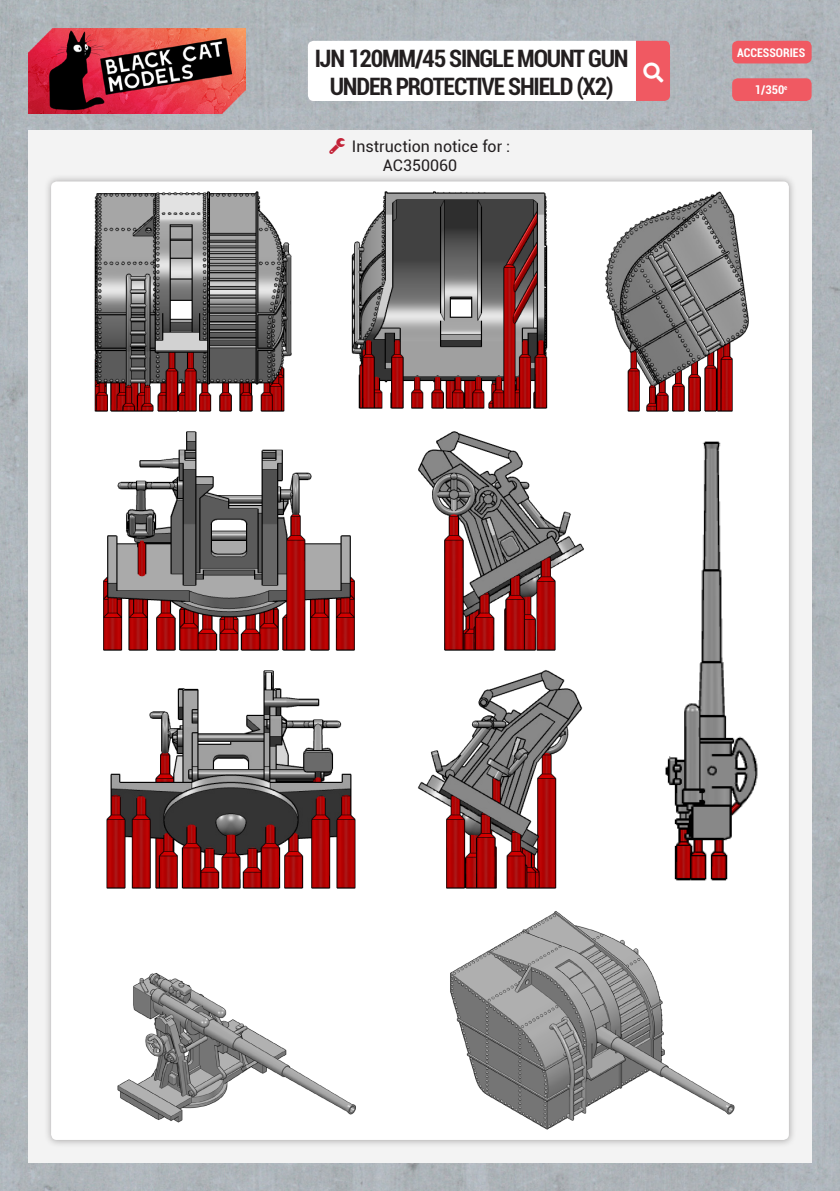
<style>
.page{position:relative;width:840px;height:1191px;background:#fff}
.page>*{position:absolute;margin:0;border:0;box-sizing:border-box;transform-origin:0 0}
.t1{font:700 condensed 24px/28.8px "Roboto";letter-spacing:-.05em;color:#231f20;text-align:center}
.t2{font:16px/19.2px "Roboto";color:#231f20}
.t3{font:700 condensed 12px "Roboto";color:#fff}
</style>
<div class="page">
<img style="left:0;top:0;width:839px;height:1191px">
<div style="left:28px;top:130px;width:783px;height:1032px;background:#f3f3f3"></div>
<div style="left:44px;top:174px;width:751px;height:973px;background:#231f20;opacity:.35"></div>
<div style="left:51px;top:181px;width:737px;height:959px;background:#fff;border-radius:6px"></div>
<img style="left:28px;top:28px;width:217px;height:85px">
<div style="left:731px;top:41px;width:80px;height:22px;background:#f05962;border-radius:6px"></div>
<div style="left:731px;top:78px;width:80px;height:23px;background:#f05962;border-radius:6px"></div>
<img style="left:81px;top:181px;width:224px;height:231px">
<img style="left:340px;top:181px;width:218px;height:228px">
<img style="left:591px;top:181px;width:170px;height:231px">
<img style="left:103px;top:431px;width:252px;height:220px">
<img style="left:106px;top:670px;width:250px;height:219px">
<img style="left:418px;top:431px;width:166px;height:220px">
<img style="left:417px;top:670px;width:166px;height:219px">
<img style="left:665px;top:441px;width:93px;height:440px">
<img style="left:117px;top:973px;width:239px;height:150px">
<img style="left:450px;top:911px;width:285px;height:219px">
<svg style="left:308px;top:41px;width:361px;height:60px"></svg>
<p class="t1" style="left:314px;top:43px;width:315px">IJN 120MM/45 SINGLE MOUNT GUN<br>UNDER PROTECTIVE SHIELD (X2)</p>
<p class="t2" style="left:382px;top:136px;width:129px;text-indent:-31px">Instruction notice for :<br>AC350060</p>
<p class="t3" style="left:736px;top:44px;width:70px">ACCESSORIES</p>
<p class="t3" style="left:754px;top:81px;width:34px">1/350<sup>e</sup></p>
</div>
